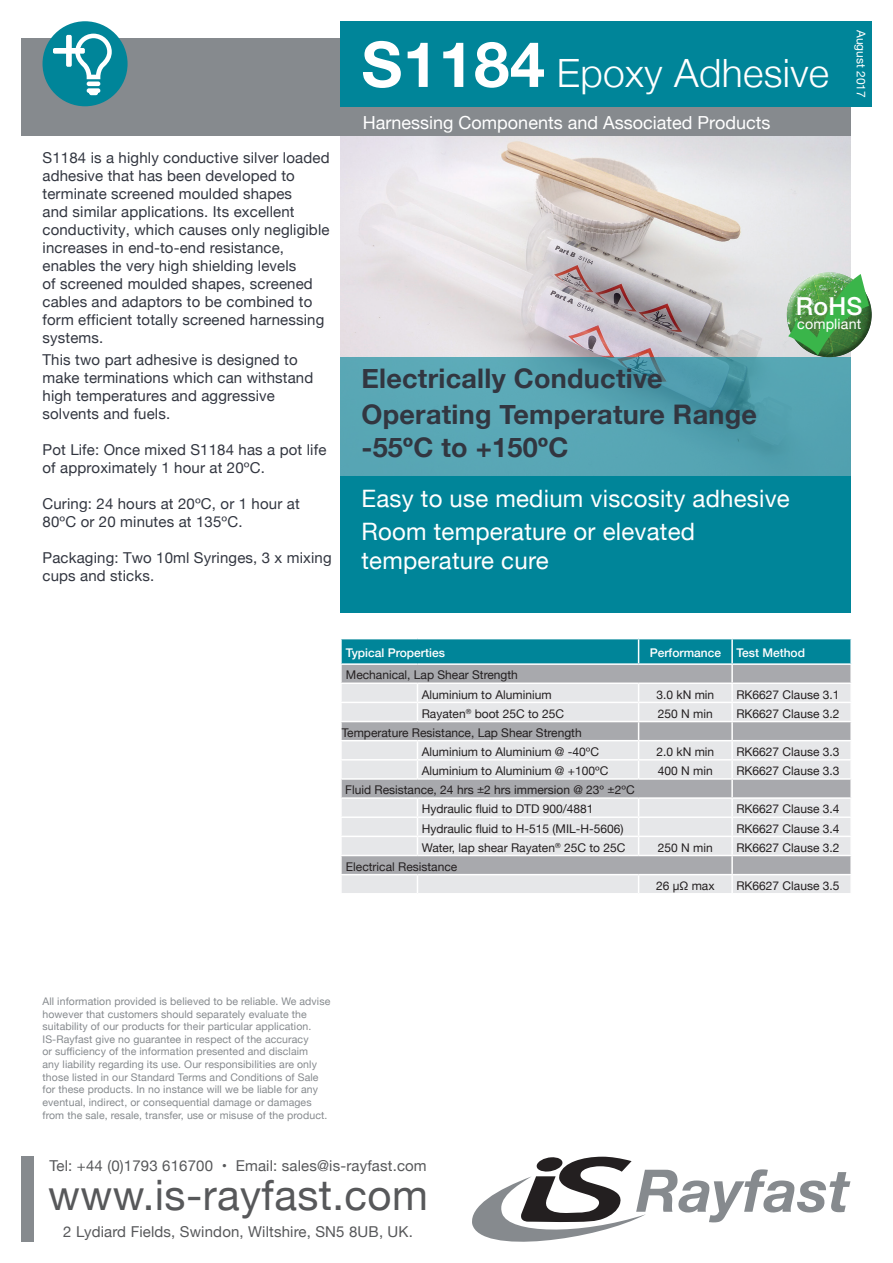
<style>
.page{position:relative;width:893px;height:1263px;background:#fff}
.page>*{position:absolute;margin:0;border:0;box-sizing:border-box;transform-origin:0 0}
.t1{font:42px "Helvetica Neue";letter-spacing:.01em;color:#57585a}
.t2{font:300 39px "Helvetica Neue";letter-spacing:.01em;color:#fff}
.t3{font:700 27px/32.4px "Helvetica Neue";letter-spacing:.01em;color:#323640}
.t4{font:500 24.75px "Helvetica Neue";color:#fff}
.t5{font:24px/28.8px "Helvetica Neue";letter-spacing:.01em;color:#fff}
.t6{font:18px "Helvetica Neue";color:#fff}
.New_Style_Sheet_2{font:15px/18px "Helvetica Neue";letter-spacing:.01em;color:#323640}
.t7{font:15px "Helvetica Neue";letter-spacing:.01em;color:#57585a}
.t8{font:14.25px "Helvetica Neue";letter-spacing:.01em;color:#fff}
.t9{font:12px "Helvetica Neue";color:#231f20}
.t10{font:500 12px "Helvetica Neue";color:#fff}
.t11{font:12px "Helvetica Neue";color:#fff}
.t12{font:10.5px/12.6px "Helvetica Neue";letter-spacing:.01em;color:#868a8e}
.s1{font-weight:700;font-size:63px}
</style>
<div class="page">
<img style="left:340px;top:136px;width:510px;height:221px">
<div style="left:21px;top:38px;width:829px;height:98px;background:#868a8e"></div>
<div style="left:340px;top:21px;width:532px;height:85px;background:#008599"></div>
<svg style="left:472px;top:1157px;width:378px;height:85px"></svg>
<svg style="left:340px;top:357px;width:510px;height:255px;background:#2792a4"></svg>
<div style="left:787px;top:272px;width:83px;height:66px;background:#fff;opacity:.75"></div>
<div style="left:787px;top:285px;width:85px;height:72px;background:#868a8e;opacity:.75"></div>
<svg style="left:788px;top:274px;width:81px;height:81px;background:#61a761"></svg>
<div style="left:21px;top:1157px;width:13px;height:85px;background:#868a8e"></div>
<div style="left:43px;top:21px;width:85px;height:85px;background:#008599;border-radius:50%"></div>
<div style="left:53px;top:48px;width:32px;height:6px;background:#fff;border-radius:2px"></div>
<svg style="left:75px;top:34px;width:37px;height:45px"></svg>
<hr style="left:87px;top:82px;width:13px;height:4px;background:#fff;border-radius:2px">
<svg style="left:87px;top:88px;width:13px;height:7px"></svg>
<div style="left:66px;top:35px;width:6px;height:32px;background:#fff;border-radius:2px"></div>
<svg style="left:341px;top:639px;width:510px;height:254px;background:#c1ced2"></svg>
<hr style="left:340px;top:639px;width:2px;height:24px;background:#fff">
<hr style="left:850px;top:639px;width:2px;height:24px;background:#fff">
<hr style="left:340px;top:663px;width:77px;height:2px;background:#fff">
<hr style="left:417px;top:663px;width:222px;height:2px;background:#fff">
<hr style="left:639px;top:663px;width:93px;height:2px;background:#fff">
<hr style="left:732px;top:663px;width:120px;height:2px;background:#fff">
<p class="New_Style_Sheet_2" style="left:43px;top:150px;width:289px">S1184 is a highly conductive silver loaded adhesive that has been developed to terminate screened moulded shapes<br>and similar applications. Its excellent conductivity, which causes only negligible increases in end-to-end resistance, enables the very high shielding levels<br>of screened moulded shapes, screened cables and adaptors to be combined to form efficient totally screened harnessing systems.</p>
<p class="New_Style_Sheet_2" style="left:43px;top:352px;width:272px">This two part adhesive is designed to make terminations which can withstand high temperatures and aggressive solvents and fuels.</p>
<p class="New_Style_Sheet_2" style="left:43px;top:442px;width:285px">Pot Life: Once mixed S1184 has a pot life of approximately 1 hour at 20ºC.</p>
<p class="New_Style_Sheet_2" style="left:43px;top:496px;width:259px">Curing: 24 hours at 20ºC, or 1 hour at<br>80ºC or 20 minutes at 135ºC.</p>
<p class="New_Style_Sheet_2" style="left:43px;top:550px;width:291px">Packaging: Two 10ml Syringes, 3 x mixing cups and sticks.</p>
<p class="t2" style="left:361px;top:42px;width:469px"><span class="s1">S1184</span> Epoxy Adhesive</p>
<p class="t6" style="left:363px;top:110px;width:409px">Harnessing Components and Associated Products</p>
<p class="t11" style="left:870px;top:30px;width:69px;rotate:90deg">August 2017</p>
<h3 class="t4" style="left:796px;top:287px;width:68px">RoHS</h3>
<p class="t8" style="left:797px;top:314px;width:65px">compliant</p>
<p class="t3" style="left:361px;top:363px;width:303px">Electrically Conductive</p>
<p class="t3" style="left:361px;top:399px;width:397px">Operating Temperature Range -55ºC to +150ºC</p>
<p class="t5" style="left:361px;top:485px;width:430px">Easy to use medium viscosity adhesive</p>
<p class="t5" style="left:361px;top:518px;width:335px">Room temperature or elevated temperature cure</p>
<p class="t10" style="left:346px;top:643px;width:100px">Typical Properties</p>
<p class="t10" style="left:650px;top:643px;width:73px">Performance</p>
<p class="t10" style="left:736px;top:643px;width:70px">Test Method</p>
<p class="t9" style="left:346px;top:666px;width:174px">Mechanical, Lap Shear Strength</p>
<p class="t9" style="left:422px;top:686px;width:131px">Aluminium to Aluminium</p>
<p class="t9" style="left:656px;top:686px;width:59px">3.0 kN min</p>
<p class="t9" style="left:736px;top:686px;width:105px">RK6627 Clause 3.1</p>
<p class="t9" style="left:422px;top:705px;width:144px">Rayaten<sup>®</sup> boot 25C to 25C</p>
<p class="t9" style="left:658px;top:705px;width:56px">250 N min</p>
<p class="t9" style="left:736px;top:705px;width:105px">RK6627 Clause 3.2</p>
<p class="t9" style="left:342px;top:724px;width:242px">Temperature Resistance, Lap Shear Strength</p>
<p class="t9" style="left:422px;top:743px;width:179px">Aluminium to Aluminium @ -40ºC</p>
<p class="t9" style="left:656px;top:743px;width:59px">2.0 kN min</p>
<p class="t9" style="left:736px;top:743px;width:105px">RK6627 Clause 3.3</p>
<p class="t9" style="left:422px;top:762px;width:188px">Aluminium to Aluminium @ +100ºC</p>
<p class="t9" style="left:658px;top:762px;width:56px">400 N min</p>
<p class="t9" style="left:736px;top:762px;width:105px">RK6627 Clause 3.3</p>
<p class="t9" style="left:345px;top:781px;width:291px">Fluid Resistance, 24 hrs ±2 hrs immersion @ 23º ±2ºC</p>
<p class="t9" style="left:422px;top:800px;width:173px">Hydraulic fluid to DTD 900/4881</p>
<p class="t9" style="left:736px;top:800px;width:105px">RK6627 Clause 3.4</p>
<p class="t9" style="left:422px;top:819px;width:203px">Hydraulic fluid to H-515 (MIL-H-5606)</p>
<p class="t9" style="left:736px;top:819px;width:105px">RK6627 Clause 3.4</p>
<p class="t9" style="left:422px;top:839px;width:205px">Water, lap shear Rayaten<sup>®</sup> 25C to 25C</p>
<p class="t9" style="left:658px;top:839px;width:56px">250 N min</p>
<p class="t9" style="left:736px;top:839px;width:105px">RK6627 Clause 3.2</p>
<p class="t9" style="left:346px;top:858px;width:113px">Electrical Resistance</p>
<p class="t9" style="left:656px;top:877px;width:60px">26 µΩ max</p>
<p class="t9" style="left:736px;top:877px;width:105px">RK6627 Clause 3.5</p>
<p class="t12" style="left:43px;top:996px;width:289px">All information provided is believed to be reliable. We advise however that customers should separately evaluate the suitability of our products for their particular application.<br>IS-Rayfast give no guarantee in respect of the accuracy<br>or sufficiency of the information presented and disclaim<br>any liability regarding its use. Our responsibilities are only those listed in our Standard Terms and Conditions of Sale for these products. In no instance will we be liable for any eventual, indirect, or consequential damage or damages from the sale, resale, transfer, use or misuse of the product.</p>
<p class="t7" style="left:49px;top:1155px;width:379px">Tel: +44 (0)1793 616700 • Email: sales@is-rayfast.com</p>
<p class="t1" style="left:48px;top:1165px;width:381px">www.is-rayfast.com</p>
<p class="t7" style="left:63px;top:1221px;width:351px">2 Lydiard Fields, Swindon, Wiltshire, SN5 8UB, UK.</p>
</div>
